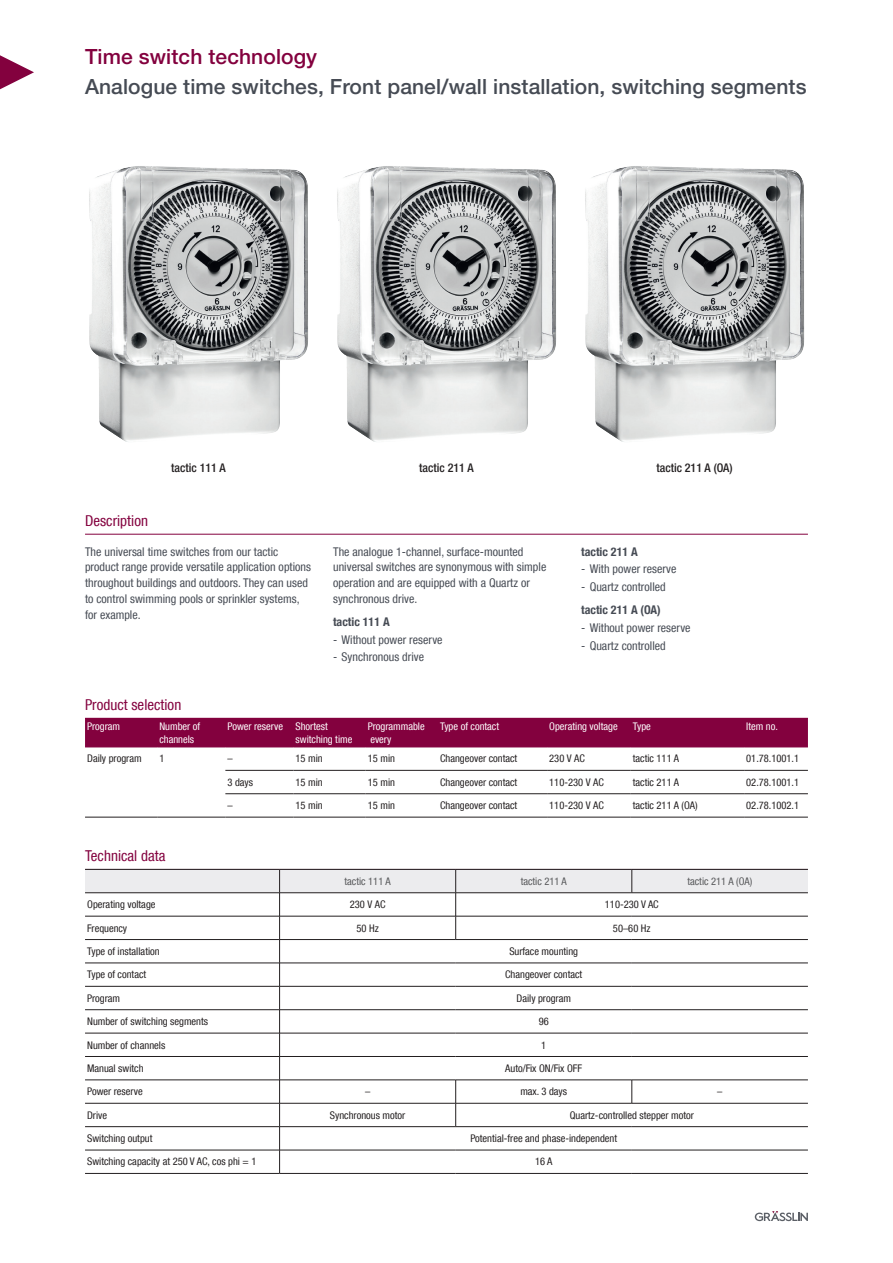
<style>
.page{position:relative;width:893px;height:1263px;background:#fff}
.page>*{position:absolute;margin:0;border:0;box-sizing:border-box;transform-origin:0 0}
.t1{font:500 21px "Helvetica Neue LT Std";letter-spacing:.005em;color:#464b54}
.t2{font:500 21px "Helvetica Neue LT Std";letter-spacing:.005em;color:#83013e}
.t3{font:condensed 15px "Helvetica Neue LT Com";letter-spacing:.005em;color:#83013e}
.t4{font:condensed 12px/15.8px "Helvetica Neue LT Com";letter-spacing:.005em;color:#464b54}
.t5{font:500 condensed 12px "Helvetica Neue LT Com";color:#231f20}
.t6{font:700 condensed 12px "Helvetica Neue LT Com";color:#464b54}
.t7{font:condensed 10.5px "Helvetica Neue LT Com";color:#231f20}
.t8{font:condensed 10.5px/12.6px "Helvetica Neue LT Com";color:#fff}
.t9{font:condensed 10.5px "Helvetica Neue LT Com";color:#57585a}
</style>
<div class="page">
<svg style="left:755px;top:1211px;width:53px;height:10px"></svg>
<svg style="left:1px;top:55px;width:33px;height:34px"></svg>
<hr style="left:0;top:55px;width:1px;height:34px;background:#83013e">
<hr style="left:85px;top:534px;width:723px;height:1px;background:#83013e">
<img style="left:89px;top:166px;width:219px;height:276px">
<img style="left:337px;top:166px;width:219px;height:276px">
<img style="left:585px;top:166px;width:219px;height:276px">
<div style="left:85px;top:719px;width:723px;height:28px;background:#83013e"></div>
<hr style="left:85px;top:718px;width:72px;height:1px;background:#83013e">
<hr style="left:85px;top:747px;width:72px;height:1px;background:#83013e">
<hr style="left:157px;top:718px;width:68px;height:1px;background:#83013e">
<hr style="left:157px;top:747px;width:68px;height:1px;background:#83013e">
<hr style="left:225px;top:718px;width:68px;height:1px;background:#83013e">
<hr style="left:225px;top:747px;width:68px;height:1px;background:#83013e">
<hr style="left:293px;top:718px;width:73px;height:1px;background:#83013e">
<hr style="left:293px;top:747px;width:73px;height:1px;background:#83013e">
<hr style="left:366px;top:718px;width:72px;height:1px;background:#83013e">
<hr style="left:366px;top:747px;width:72px;height:1px;background:#83013e">
<hr style="left:438px;top:718px;width:109px;height:1px;background:#83013e">
<hr style="left:438px;top:747px;width:109px;height:1px;background:#83013e">
<hr style="left:547px;top:718px;width:84px;height:1px;background:#83013e">
<hr style="left:547px;top:747px;width:84px;height:1px;background:#83013e">
<hr style="left:631px;top:718px;width:113px;height:1px;background:#83013e">
<hr style="left:631px;top:747px;width:113px;height:1px;background:#83013e">
<hr style="left:744px;top:718px;width:64px;height:1px;background:#83013e">
<hr style="left:744px;top:747px;width:64px;height:1px;background:#83013e">
<hr style="left:225px;top:793px;width:68px;height:1px;background:#231f20">
<hr style="left:293px;top:793px;width:73px;height:1px;background:#231f20">
<hr style="left:366px;top:793px;width:72px;height:1px;background:#231f20">
<hr style="left:438px;top:793px;width:109px;height:1px;background:#231f20">
<hr style="left:547px;top:793px;width:84px;height:1px;background:#231f20">
<hr style="left:547px;top:770px;width:84px;height:1px;background:#231f20">
<hr style="left:85px;top:817px;width:72px;height:1px;background:#231f20">
<hr style="left:547px;top:817px;width:84px;height:1px;background:#231f20">
<hr style="left:631px;top:770px;width:113px;height:1px;background:#231f20">
<hr style="left:631px;top:793px;width:113px;height:1px;background:#231f20">
<hr style="left:157px;top:817px;width:68px;height:1px;background:#231f20">
<hr style="left:744px;top:770px;width:64px;height:1px;background:#231f20">
<hr style="left:744px;top:793px;width:64px;height:1px;background:#231f20">
<hr style="left:631px;top:817px;width:113px;height:1px;background:#231f20">
<hr style="left:744px;top:817px;width:64px;height:1px;background:#231f20">
<hr style="left:225px;top:770px;width:68px;height:1px;background:#231f20">
<hr style="left:225px;top:817px;width:68px;height:1px;background:#231f20">
<hr style="left:293px;top:770px;width:73px;height:1px;background:#231f20">
<hr style="left:293px;top:817px;width:73px;height:1px;background:#231f20">
<hr style="left:366px;top:770px;width:72px;height:1px;background:#231f20">
<hr style="left:366px;top:817px;width:72px;height:1px;background:#231f20">
<hr style="left:438px;top:770px;width:109px;height:1px;background:#231f20">
<hr style="left:438px;top:817px;width:109px;height:1px;background:#231f20">
<hr style="left:85px;top:1173px;width:195px;height:1px;background:#231f20">
<hr style="left:280px;top:1173px;width:176px;height:1px;background:#231f20">
<hr style="left:456px;top:1173px;width:176px;height:1px;background:#231f20">
<hr style="left:632px;top:1173px;width:176px;height:1px;background:#231f20">
<svg style="left:85px;top:869px;width:723px;height:304px"></svg>
<hr style="left:456px;top:892px;width:176px;height:1px;background:#231f20">
<h1 class="t2" style="left:85px;top:44px;width:234px">Time switch technology</h1>
<h1 class="t1" style="left:85px;top:74px;width:723px">Analogue time switches, Front panel/wall installation, switching segments</h1>
<p class="t5" style="left:171px;top:460px;width:56px">tactic 111 A</p>
<p class="t5" style="left:419px;top:460px;width:56px">tactic 211 A</p>
<p class="t5" style="left:656px;top:460px;width:78px">tactic 211 A (OA)</p>
<h2 class="t3" style="left:85px;top:511px;width:64px">Description</h2>
<p class="t4" style="left:85px;top:543px;width:228px">The universal time switches from our tactic product range provide versatile application options throughout buildings and outdoors. They can used to control swimming pools or sprinkler systems, for example.</p>
<p class="t4" style="left:333px;top:543px;width:215px">The analogue 1-channel, surface-mounted universal switches are synonymous with simple operation and are equipped with a Quartz or synchronous drive.</p>
<p class="t6" style="left:333px;top:614px;width:58px">tactic 111 A</p>
<p class="t4" style="left:333px;top:631px;width:111px">- Without power reserve</p>
<p class="t4" style="left:333px;top:649px;width:93px">- Synchronous drive</p>
<p class="t6" style="left:581px;top:544px;width:58px">tactic 211 A</p>
<p class="t4" style="left:581px;top:561px;width:97px">- With power reserve</p>
<p class="t4" style="left:581px;top:579px;width:86px">- Quartz controlled</p>
<p class="t6" style="left:581px;top:603px;width:81px">tactic 211 A (OA)</p>
<p class="t4" style="left:581px;top:620px;width:111px">- Without power reserve</p>
<p class="t4" style="left:581px;top:638px;width:86px">- Quartz controlled</p>
<h2 class="t3" style="left:85px;top:696px;width:98px">Product selection</h2>
<p class="t8" style="left:87px;top:720px;width:35px">Program</p>
<p class="t8" style="left:159px;top:720px;width:42px">Number of channels</p>
<p class="t8" style="left:296px;top:720px;width:58px;text-indent:-68px">Power reserve Shortest switching time</p>
<p class="t8" style="left:368px;top:720px;width:58px">Programmable every</p>
<p class="t8" style="left:440px;top:720px;width:61px">Type of contact</p>
<p class="t8" style="left:549px;top:720px;width:70px">Operating voltage</p>
<p class="t8" style="left:633px;top:720px;width:20px">Type</p>
<p class="t8" style="left:746px;top:720px;width:33px">Item no.</p>
<p class="t7" style="left:87px;top:752px;width:56px">Daily program</p>
<p class="t7" style="left:159px;top:752px;width:7px">1</p>
<p class="t7" style="left:227px;top:752px;width:7px">–</p>
<p class="t7" style="left:296px;top:752px;width:29px">15 min</p>
<p class="t7" style="left:368px;top:752px;width:29px">15 min</p>
<p class="t7" style="left:440px;top:752px;width:79px">Changeover contact</p>
<p class="t7" style="left:549px;top:752px;width:37px">230 V AC</p>
<p class="t7" style="left:633px;top:752px;width:48px">tactic 111 A</p>
<p class="t7" style="left:746px;top:752px;width:54px">01.78.1001.1</p>
<p class="t7" style="left:227px;top:776px;width:27px">3 days</p>
<p class="t7" style="left:296px;top:776px;width:29px">15 min</p>
<p class="t7" style="left:368px;top:776px;width:29px">15 min</p>
<p class="t7" style="left:440px;top:776px;width:79px">Changeover contact</p>
<p class="t7" style="left:549px;top:776px;width:56px">110-230 V AC</p>
<p class="t7" style="left:633px;top:776px;width:48px">tactic 211 A</p>
<p class="t7" style="left:746px;top:776px;width:54px">02.78.1001.1</p>
<p class="t7" style="left:227px;top:799px;width:7px">–</p>
<p class="t7" style="left:296px;top:799px;width:29px">15 min</p>
<p class="t7" style="left:368px;top:799px;width:29px">15 min</p>
<p class="t7" style="left:440px;top:799px;width:79px">Changeover contact</p>
<p class="t7" style="left:549px;top:799px;width:56px">110-230 V AC</p>
<p class="t7" style="left:633px;top:799px;width:66px">tactic 211 A (OA)</p>
<p class="t7" style="left:746px;top:799px;width:54px">02.78.1002.1</p>
<h2 class="t3" style="left:85px;top:847px;width:82px">Technical data</h2>
<p class="t9" style="left:345px;top:875px;width:48px">tactic 111 A</p>
<p class="t9" style="left:521px;top:875px;width:48px">tactic 211 A</p>
<p class="t9" style="left:687px;top:875px;width:66px">tactic 211 A (OA)</p>
<p class="t7" style="left:87px;top:898px;width:70px">Operating voltage</p>
<p class="t7" style="left:350px;top:898px;width:37px">230 V AC</p>
<p class="t7" style="left:605px;top:898px;width:55px">110-230 V AC</p>
<p class="t7" style="left:87px;top:922px;width:41px">Frequency</p>
<p class="t7" style="left:356px;top:922px;width:24px">50 Hz</p>
<p class="t7" style="left:613px;top:922px;width:39px">50–60 Hz</p>
<p class="t7" style="left:87px;top:945px;width:74px">Type of installation</p>
<p class="t7" style="left:509px;top:945px;width:70px">Surface mounting</p>
<p class="t7" style="left:87px;top:968px;width:61px">Type of contact</p>
<p class="t7" style="left:505px;top:968px;width:79px">Changeover contact</p>
<p class="t7" style="left:87px;top:992px;width:35px">Program</p>
<p class="t7" style="left:517px;top:992px;width:56px">Daily program</p>
<p class="t7" style="left:87px;top:1015px;width:122px">Number of switching segments</p>
<p class="t7" style="left:539px;top:1015px;width:12px">96</p>
<p class="t7" style="left:87px;top:1038px;width:80px">Number of channels</p>
<p class="t7" style="left:541px;top:1038px;width:7px">1</p>
<p class="t7" style="left:87px;top:1062px;width:58px">Manual switch</p>
<p class="t7" style="left:505px;top:1062px;width:78px">Auto/Fix ON/Fix OFF</p>
<p class="t7" style="left:87px;top:1085px;width:57px">Power reserve</p>
<p class="t7" style="left:365px;top:1085px;width:7px">–</p>
<p class="t7" style="left:520px;top:1085px;width:48px">max. 3 days</p>
<p class="t7" style="left:717px;top:1085px;width:7px">–</p>
<p class="t7" style="left:87px;top:1109px;width:22px">Drive</p>
<p class="t7" style="left:330px;top:1109px;width:77px">Synchronous motor</p>
<p class="t7" style="left:570px;top:1109px;width:126px">Quartz-controlled stepper motor</p>
<p class="t7" style="left:87px;top:1132px;width:67px">Switching output</p>
<p class="t7" style="left:470px;top:1132px;width:148px">Potential-free and phase-independent</p>
<p class="t7" style="left:87px;top:1155px;width:171px">Switching capacity at 250 V AC, cos phi = 1</p>
<p class="t7" style="left:535px;top:1155px;width:19px">16 A</p>
</div>
